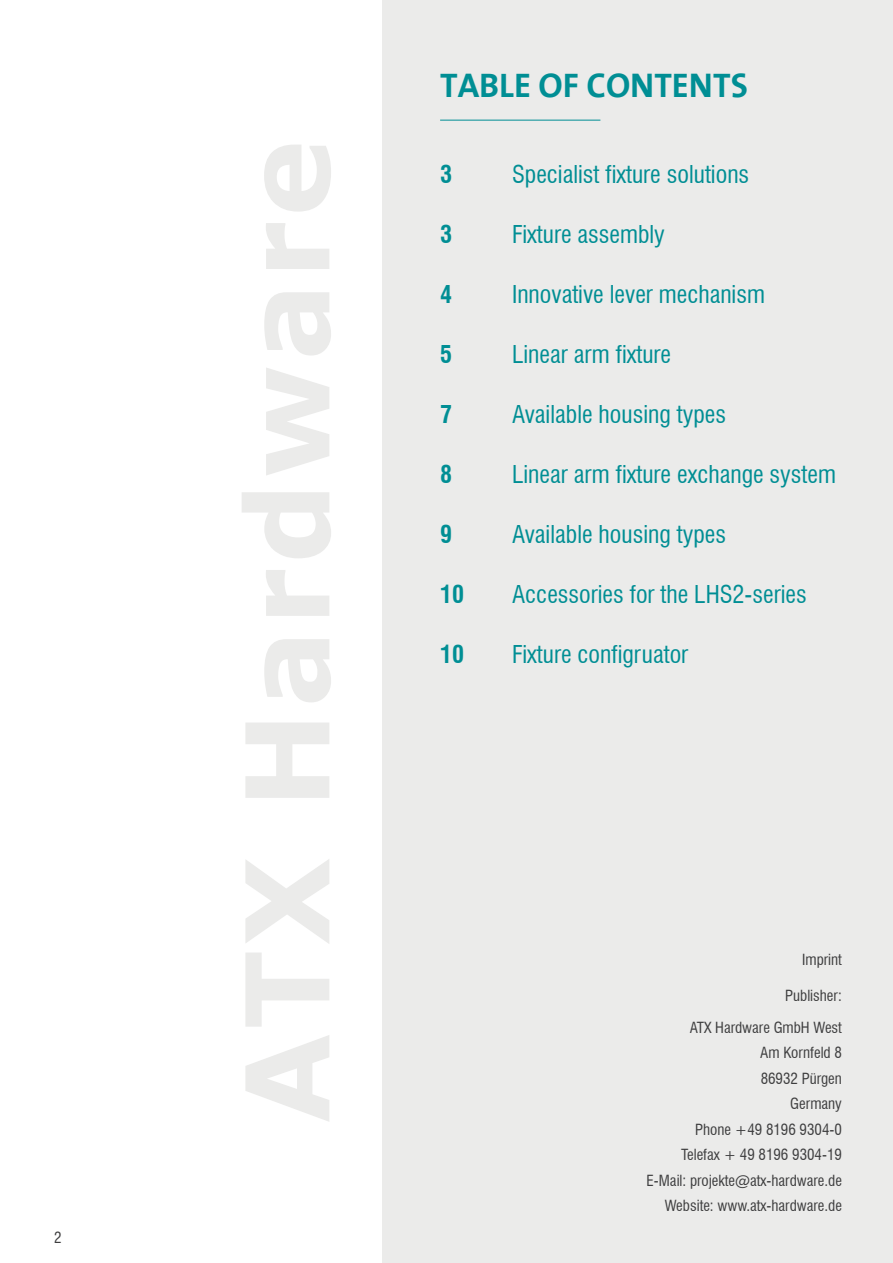
<style>
.page{position:relative;width:893px;height:1263px;background:#fff}
.page>*{position:absolute;margin:0;border:0;box-sizing:border-box;transform-origin:0 0}
.t1{font:700 115.5px "Verdana";letter-spacing:.04em;color:#ebebea}
.t2{font:700 34.5px "The Sans";color:#008e94}
.t3{font:condensed 24px "Swiss 721 BT";color:#008e94}
.t4{font:700 condensed 24px "Swiss 721 BT";color:#008e94}
.t5{font:condensed 15px/25.5px "Swiss 721 BT";color:#3e3e3f;text-align:right}
</style>
<div class="page">
<div style="left:383px;top:0;width:510px;height:1263px;background:#ebebea"></div>
<hr style="left:440px;top:120px;width:160px;height:1px;background:#008e94">
<p class="t5" style="left:54px;top:1224px;width:9px">2</p>
<h1 class="t1" style="left:206px;top:1123px;width:985px;rotate:-90deg">ATX Hardware</h1>
<h2 class="t2" style="left:440px;top:57px;width:309px">TABLE OF CONTENTS</h2>
<p class="t4" style="left:440px;top:160px;width:13px">3</p>
<p class="t3" style="left:512px;top:160px;width:239px">Specialist fixture solutions</p>
<p class="t4" style="left:440px;top:220px;width:13px">3</p>
<p class="t3" style="left:512px;top:220px;width:154px">Fixture assembly</p>
<p class="t4" style="left:440px;top:280px;width:13px">4</p>
<p class="t3" style="left:512px;top:280px;width:254px">Innovative lever mechanism</p>
<p class="t4" style="left:440px;top:340px;width:13px">5</p>
<p class="t3" style="left:512px;top:340px;width:161px">Linear arm fixture</p>
<p class="t4" style="left:440px;top:400px;width:13px">7</p>
<p class="t3" style="left:512px;top:400px;width:215px">Available housing types</p>
<p class="t4" style="left:440px;top:460px;width:13px">8</p>
<p class="t3" style="left:512px;top:460px;width:325px">Linear arm fixture exchange system</p>
<p class="t4" style="left:440px;top:520px;width:13px">9</p>
<p class="t3" style="left:512px;top:520px;width:215px">Available housing types</p>
<p class="t4" style="left:440px;top:580px;width:25px">10</p>
<p class="t3" style="left:512px;top:580px;width:296px">Accessories for the LHS2-series</p>
<p class="t4" style="left:440px;top:640px;width:25px">10</p>
<p class="t3" style="left:512px;top:640px;width:178px">Fixture configruator</p>
<p class="t5" style="left:802px;top:947px;width:41px">Imprint</p>
<p class="t5" style="left:690px;top:980px;width:154px;line-height:31.5px">Publisher:<br>ATX Hardware GmbH West</p>
<p class="t5" style="left:647px;top:1040px;width:197px">Am Kornfeld 8<br>86932 Pürgen<br>Germany<br>Phone +49 8196 9304-0<br>Telefax + 49 8196 9304-19<br>E-Mail: projekte@atx-hardware.de<br>Website: www.atx-hardware.de</p>
</div>
